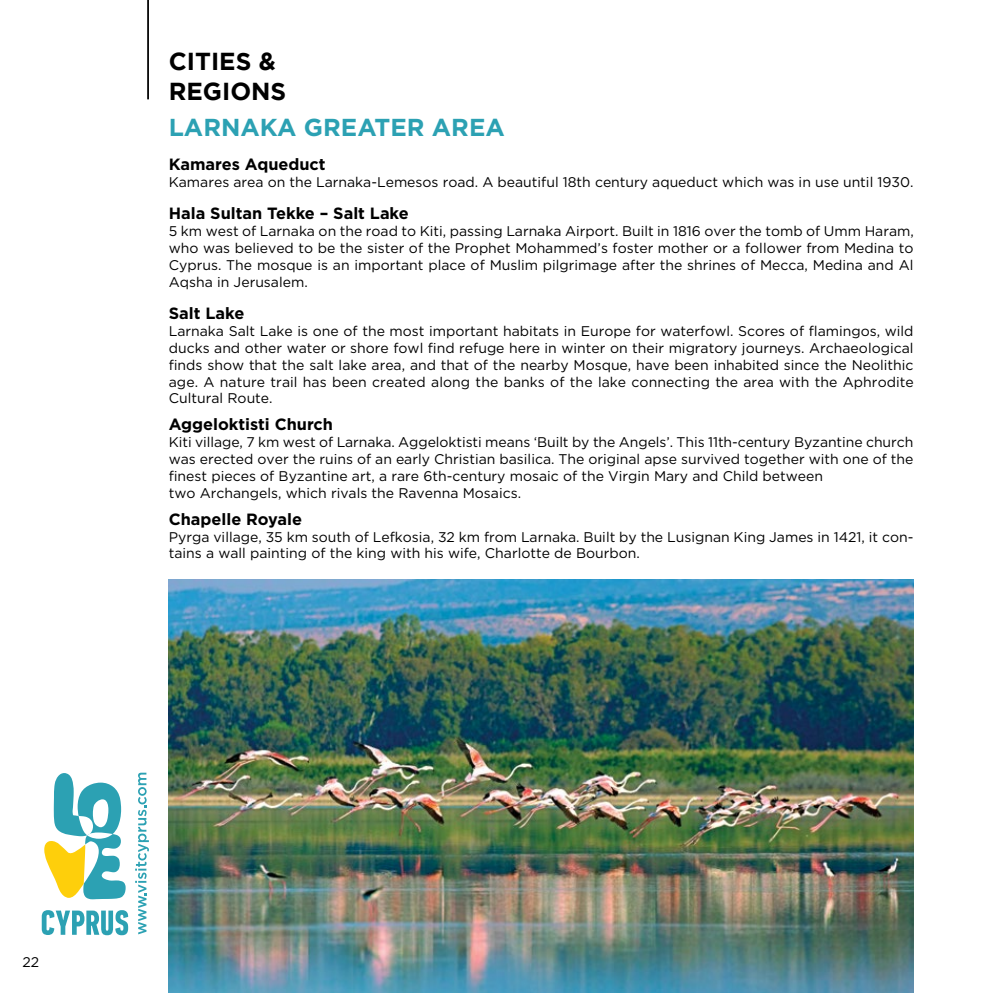
<style>
.page{position:relative;width:993px;height:993px;background:#fff}
.page>*{position:absolute;margin:0;border:0;box-sizing:border-box;transform-origin:0 0}
.t1{font:700 24.5px "Gotham";color:#2ca1b3}
.t2{font:700 24.5px/29.4px "Gotham";color:#000}
.t3{font:700 16.28px "Gotham";color:#000}
.t4{font:14px/16.8px "Gotham";color:#000;text-align:justify}
</style>
<div class="page">
<svg style="left:44px;top:773px;width:82px;height:126px"></svg>
<svg style="left:42px;top:910px;width:86px;height:24px"></svg>
<svg style="left:135px;top:772px;width:14px;height:162px"></svg>
<img style="left:169px;top:579px;width:744px;height:413px">
<hr style="left:147px;top:0;width:2px;height:99px;background:#000">
<h1 class="t2" style="left:169px;top:46px;width:119px">CITIES &amp;<br>REGIONS</h1>
<h1 class="t1" style="left:169px;top:111px;width:337px">LARNAKA GREATER AREA</h1>
<p class="t3" style="left:169px;top:153px;width:158px">Kamares Aqueduct</p>
<p class="t4" style="left:169px;top:173px;width:746px">Kamares area on the Larnaka-Lemesos road. A beautiful 18th century aqueduct which was in use until 1930.</p>
<p class="t3" style="left:169px;top:203px;width:241px">Hala Sultan Tekke – Salt Lake</p>
<p class="t4" style="left:169px;top:222px;width:746px">5 km west of Larnaka on the road to Kiti, passing Larnaka Airport. Built in 1816 over the tomb of Umm Haram, who was believed to be the sister of the Prophet Mohammed’s foster mother or a follower from Medina to Cyprus. The mosque is an important place of Muslim pilgrimage after the shrines of Mecca, Medina and Al Aqsha in Jerusalem.</p>
<p class="t3" style="left:169px;top:303px;width:77px">Salt Lake</p>
<p class="t4" style="left:169px;top:322px;width:746px">Larnaka Salt Lake is one of the most important habitats in Europe for waterfowl. Scores of flamingos, wild ducks and other water or shore fowl find refuge here in winter on their migratory journeys. Archaeological finds show that the salt lake area, and that of the nearby Mosque, have been inhabited since the Neolithic age. A nature trail has been created along the banks of the lake connecting the area with the Aphrodite Cultural Route.</p>
<p class="t3" style="left:169px;top:414px;width:166px">Aggeloktisti Church</p>
<p class="t4" style="left:169px;top:433px;width:746px;text-align:left">Kiti village, 7 km west of Larnaka. Aggeloktisti means ‘Built by the Angels’. This 11th-century Byzantine church was erected over the ruins of an early Christian basilica. The original apse survived together with one of the finest pieces of Byzantine art, a rare 6th-century mosaic of the Virgin Mary and Child between<br>two Archangels, which rivals the Ravenna Mosaics.</p>
<p class="t3" style="left:169px;top:508px;width:135px">Chapelle Royale</p>
<p class="t4" style="left:169px;top:527px;width:746px">Pyrga village, 35 km south of Lefkosia, 32 km from Larnaka. Built by the Lusignan King James in 1421, it con&shy;tains a wall painting of the king with his wife, Charlotte de Bourbon.</p>
<p class="t4" style="left:22px;top:952px;width:18px">22</p>
</div>
